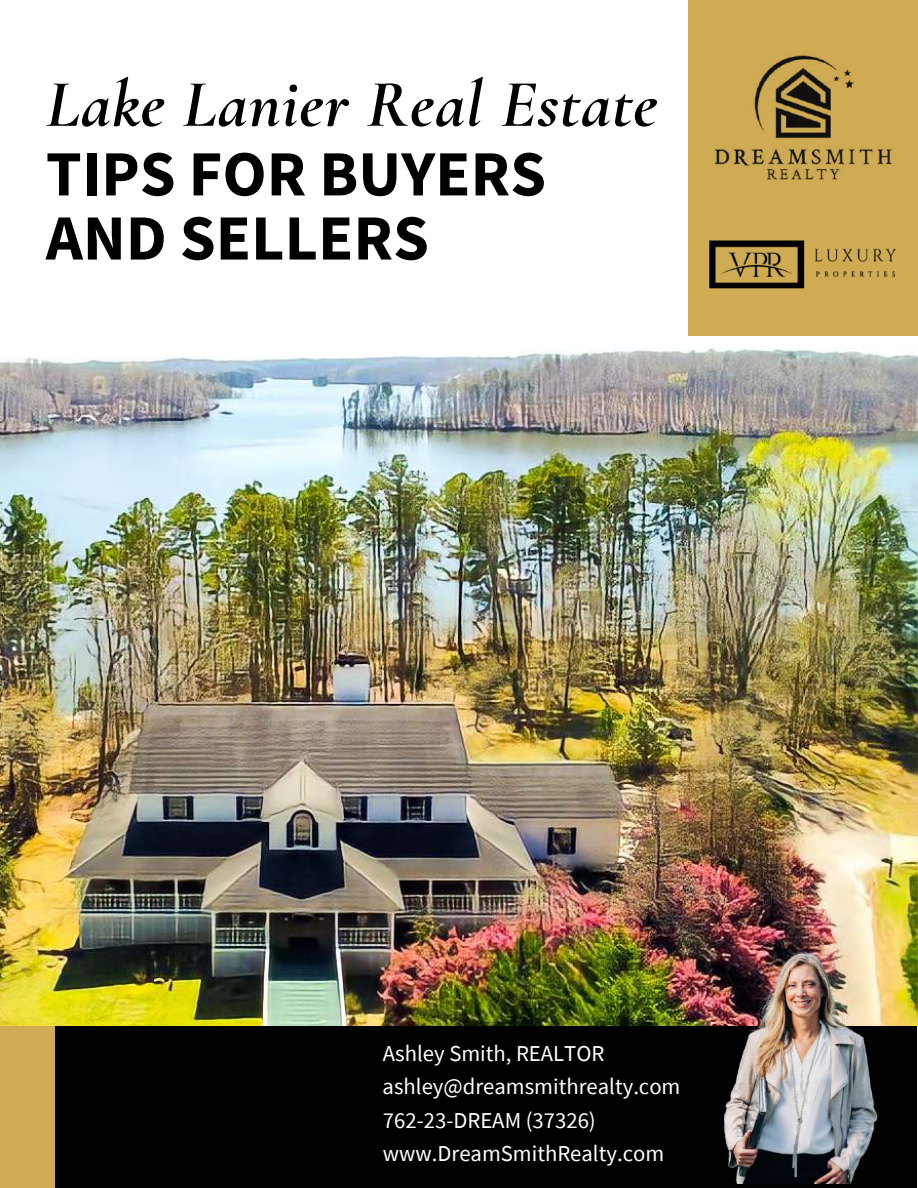
<style>
.page{position:relative;width:918px;height:1188px;background:#fff}
.page>*{position:absolute;margin:0;border:0;box-sizing:border-box;transform-origin:0 0}
.t1{font:italic 700 67.5px "Cormorant Garamond";letter-spacing:.015em;color:#000}
.t2{font:700 64.5px/64.2px "Source Sans Pro";color:#000}
.t3{font:22.65px "Source Sans Pro";color:#fff}
</style>
<div class="page">
<div style="left:689px;top:0;width:229px;height:335px;background:#cfac53"></div>
<div style="left:0;top:1018px;width:917px;height:170px;background:#000"></div>
<div style="left:0;top:1018px;width:55px;height:170px;background:#cfac53"></div>
<img style="left:0;top:348px;width:917px;height:677px">
<img style="left:697px;top:939px;width:210px;height:244px">
<img style="left:714px;top:55px;width:180px;height:125px">
<img style="left:710px;top:240px;width:187px;height:48px">
<h1 class="t1" style="left:46px;top:63px;width:613px">Lake Lanier Real Estate</h1>
<h2 class="t2" style="left:46px;top:140px;width:502px">TIPS FOR BUYERS<br>AND SELLERS</h2>
<p class="t3" style="left:383px;top:1039px;width:223px">Ashley Smith, REALTOR</p>
<p class="t3" style="left:383px;top:1072px;width:299px">ashley@dreamsmithrealty.com</p>
<p class="t3" style="left:383px;top:1106px;width:214px">762-23-DREAM (37326)</p>
<p class="t3" style="left:383px;top:1138px;width:283px">www.DreamSmithRealty.com</p>
</div>
